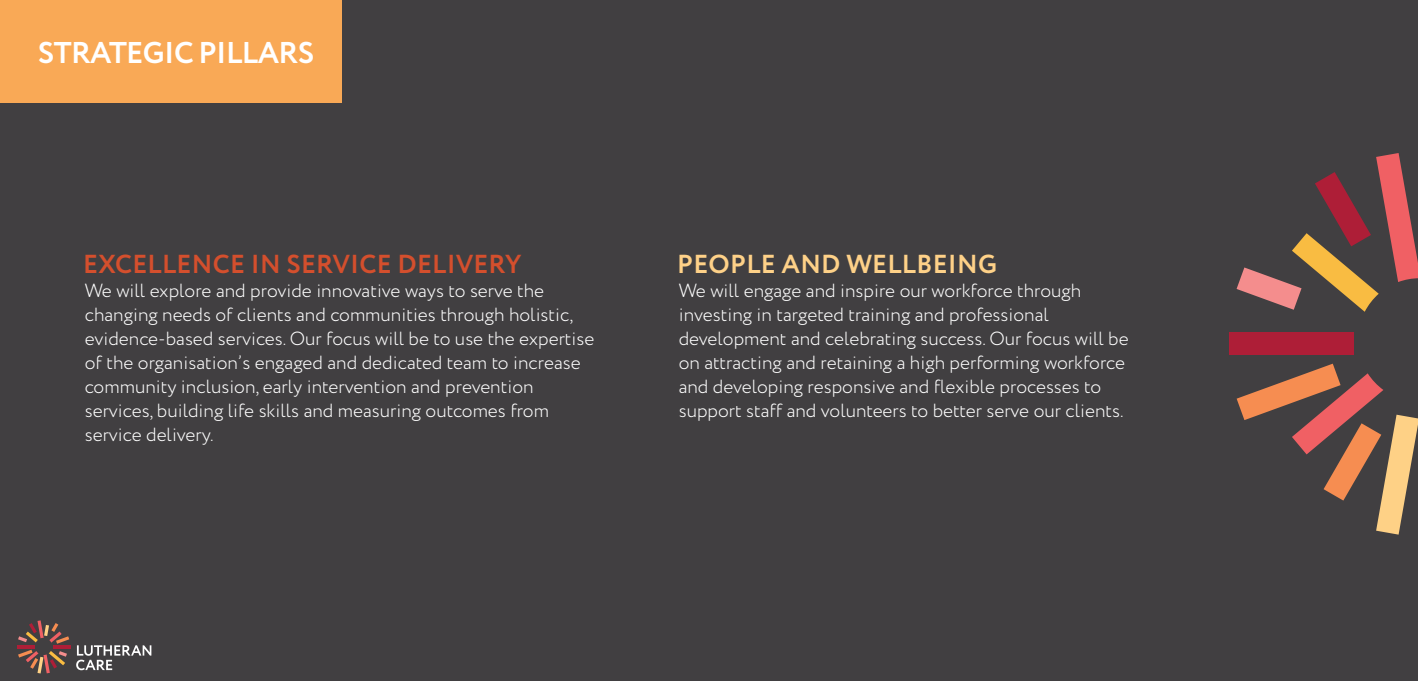
<style>
.page{position:relative;width:1418px;height:681px;background:#fff}
.page>*{position:absolute;margin:0;border:0;box-sizing:border-box;transform-origin:0 0}
.t1{font:700 30px "Circe";letter-spacing:-.02em;color:#fff}
.t2{font:700 26px "Circe";letter-spacing:.01em;color:#d44f2d}
.t3{font:700 26px "Circe";letter-spacing:.01em;color:#fed188}
.t4{font:300 19px/24px "Circe";color:#fff}
</style>
<div class="page">
<div style="left:0;top:0;width:1417px;height:680px;background:#413f41"></div>
<div style="left:1228px;top:332px;width:125px;height:23px;background:#ae1e37"></div>
<svg style="left:1236px;top:363px;width:181px;height:171px"></svg>
<svg style="left:1236px;top:153px;width:181px;height:158px"></svg>
<hr style="left:53px;top:645px;width:17px;height:3px;background:#ae1e37">
<hr style="left:17px;top:645px;width:17px;height:3px;background:#ae1e37">
<svg style="left:18px;top:620px;width:51px;height:23px"></svg>
<svg style="left:18px;top:649px;width:49px;height:24px"></svg>
<svg style="left:76px;top:645px;width:75px;height:25px"></svg>
<div style="left:0;top:0;width:341px;height:102px;background:#f9a956"></div>
<h1 class="t1" style="left:38px;top:32px;width:278px">STRATEGIC PILLARS</h1>
<h2 class="t2" style="left:83px;top:246px;width:439px">EXCELLENCE IN SERVICE DELIVERY</h2>
<p class="t4" style="left:85px;top:279px;width:511px">We will explore and provide innovative ways to serve the changing needs of clients and communities through holistic, evidence-based services. Our focus will be to use the expertise of the organisation’s engaged and dedicated team to increase community inclusion, early intervention and prevention services, building life skills and measuring outcomes from service delivery.</p>
<h2 class="t3" style="left:677px;top:246px;width:321px">PEOPLE AND WELLBEING</h2>
<p class="t4" style="left:678px;top:279px;width:451px">We will engage and inspire our workforce through investing in targeted training and professional development and celebrating success. Our focus will be on attracting and retaining a high performing workforce and developing responsive and flexible processes to support staff and volunteers to better serve our clients.</p>
</div>
